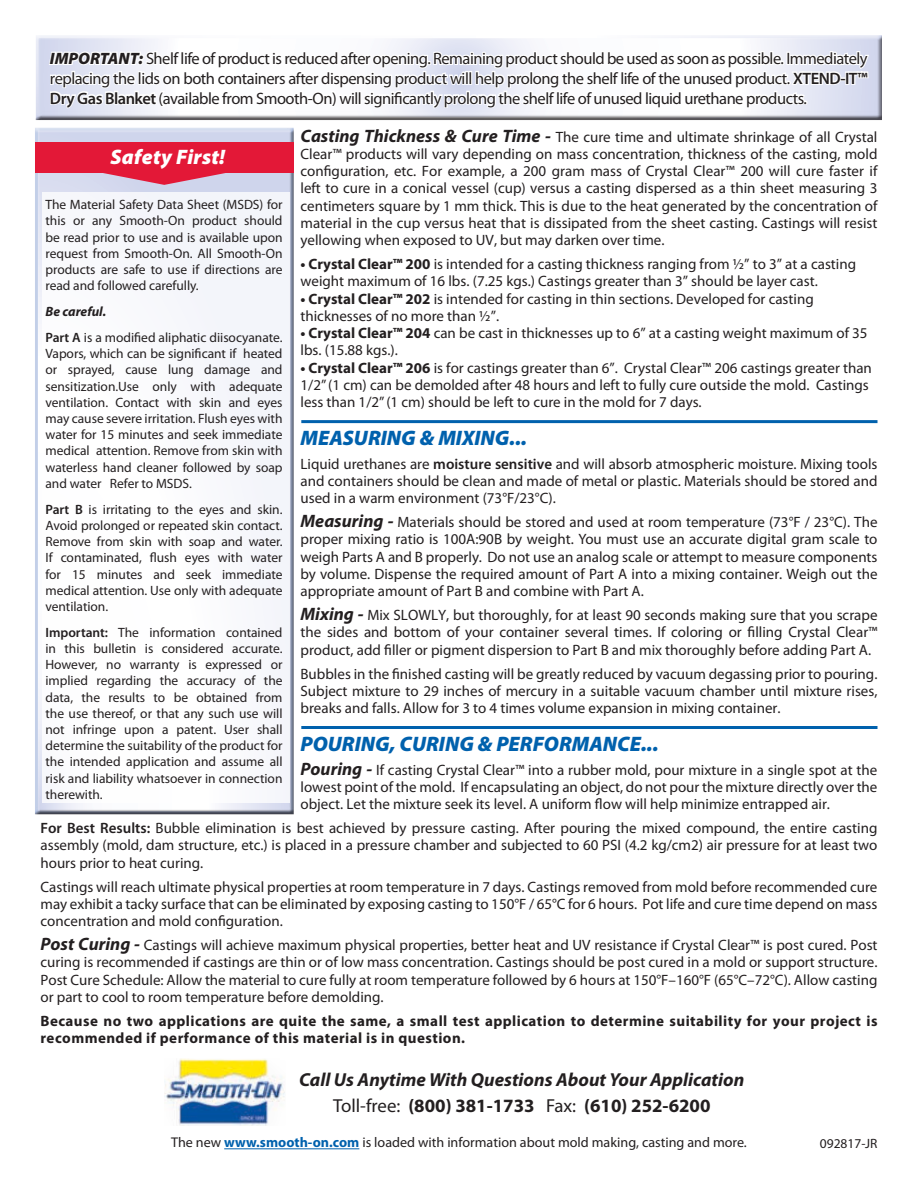
<style>
.page{position:relative;width:918px;height:1188px;background:#fff}
.page>*{position:absolute;margin:0;border:0;box-sizing:border-box;transform-origin:0 0}
.t1{font:italic 900 21px "Myriad Pro";color:#0061ad}
.t2{font:italic 900 21px "Myriad Pro";letter-spacing:.01em;color:#fff}
.t3{font:italic 700 18.9px/26px "Myriad Pro";color:#231f20;text-align:center}
.t4{font:16.5px/19.8px "Myriad Pro";letter-spacing:-.03em;color:#231f20;text-align:justify}
.t5{font:15px/17.2px "Myriad Pro";color:#231f20;text-align:justify}
.t6{font:700 15px/17.2px "Myriad Pro";letter-spacing:.03em;color:#231f20}
.t7{font:14.1px "Myriad Pro";color:#231f20}
.t8{font:13.5px/16.2px "Myriad Pro";letter-spacing:-.005em;color:#231f20;text-align:justify}
.s1{font-weight:900;font-style:italic}
.s2{font-weight:600}
.s3{font-weight:700;font-style:italic;font-size:18px}
.s4{font-weight:700}
.s5{font-weight:700;font-style:italic}
.s6{font-weight:400;font-style:normal}
.s7{font-style:normal}
.s8{font-weight:700;color:#0061ad}
</style>
<div class="page">
<img style="left:165px;top:1059px;width:120px;height:67px">
<hr style="left:224px;top:1148px;width:135px;height:1px;background:#0061ad">
<div style="left:31px;top:127px;width:265px;height:689px;background:#231f20;opacity:.75"></div>
<div style="left:42px;top:193px;width:247px;height:610px;background:#fff"></div>
<div style="left:35px;top:142px;width:259px;height:30px;background:#e31837"></div>
<div style="left:35px;top:34px;width:847px;height:86px;background:#231f20;opacity:.75"></div>
<svg style="left:47px;top:34px;width:824px;height:152px"></svg>
<hr style="left:301px;top:420px;width:577px;height:3px;background:#0061ad">
<hr style="left:301px;top:726px;width:577px;height:3px;background:#0061ad">
<p class="t4" style="left:50px;top:48px;width:819px"><span class="s1">IMPORTANT:</span> Shelf life of product is reduced after opening. Remaining product should be used as soon as possible. Immediately replacing the lids on both containers after dispensing product will help prolong the shelf life of the unused product. <span class="s2">XTEND-IT™ Dry Gas Blanket</span> (available from Smooth-On) will significantly prolong the shelf life of unused liquid urethane products.</p>
<p class="t5" style="left:301px;top:128px;width:578px"><span class="s3">Casting Thickness &amp; Cure Time -</span> The cure time and ultimate shrinkage of all Crystal Clear™ products will vary depending on mass concentration, thickness of the casting, mold configuration, etc. For example, a 200 gram mass of Crystal Clear™ 200 will cure faster if left to cure in a conical vessel (cup) versus a casting dispersed as a thin sheet measuring 3 centimeters square by 1 mm thick. This is due to the heat generated by the concentration of material in the cup versus heat that is dissipated from the sheet casting. Castings will resist yellowing when exposed to UV, but may darken over time.</p>
<p class="t5" style="left:301px;top:255px;width:557px"><span class="s4">• Crystal Clear™ 200</span> is intended for a casting thickness ranging from ½” to 3” at a casting weight maximum of 16 lbs. (7.25 kgs.) Castings greater than 3” should be layer cast.</p>
<p class="t5" style="left:301px;top:290px;width:515px"><span class="s4">• Crystal Clear™ 202</span> is intended for casting in thin sections. Developed for casting thicknesses of no more than ½”.</p>
<p class="t5" style="left:301px;top:324px;width:569px"><span class="s4">• Crystal Clear™ 204</span> can be cast in thicknesses up to 6” at a casting weight maximum of 35 lbs. (15.88 kgs.).</p>
<p class="t5" style="left:301px;top:359px;width:573px;text-align:left"><span class="s4">• Crystal Clear™ 206</span> is for castings greater than 6”. Crystal Clear™ 206 castings greater than<br>1/2” (1 cm) can be demolded after 48 hours and left to fully cure outside the mold. Castings less than 1/2” (1 cm) should be left to cure in the mold for 7 days.</p>
<h1 class="t1" style="left:301px;top:424px;width:228px">MEASURING &amp; MIXING...</h1>
<p class="t5" style="left:301px;top:455px;width:579px">Liquid urethanes are <span class="s2">moisture sensitive</span> and will absorb atmospheric moisture. Mixing tools and containers should be clean and made of metal or plastic. Materials should be stored and used in a warm environment (73°F/23°C).</p>
<p class="t5" style="left:301px;top:513px;width:579px"><span class="s3">Measuring -</span> Materials should be stored and used at room temperature (73°F / 23°C). The proper mixing ratio is 100A:90B by weight. You must use an accurate digital gram scale to weigh Parts A and B properly. Do not use an analog scale or attempt to measure components by volume. Dispense the required amount of Part A into a mixing container. Weigh out the appropriate amount of Part B and combine with Part A.</p>
<p class="t5" style="left:301px;top:606px;width:579px"><span class="s3">Mixing -</span> Mix SLOWLY, but thoroughly, for at least 90 seconds making sure that you scrape the sides and bottom of your container several times. If coloring or filling Crystal Clear™ product, add filler or pigment dispersion to Part B and mix thoroughly before adding Part A.</p>
<p class="t5" style="left:301px;top:665px;width:579px">Bubbles in the finished casting will be greatly reduced by vacuum degassing prior to pouring.<br>Subject mixture to 29 inches of mercury in a suitable vacuum chamber until mixture rises, breaks and falls. Allow for 3 to 4 times volume expansion in mixing container.</p>
<h1 class="t1" style="left:301px;top:730px;width:360px">POURING, CURING &amp; PERFORMANCE...</h1>
<p class="t5" style="left:301px;top:761px;width:578px"><span class="s3">Pouring -</span> If casting Crystal Clear™ into a rubber mold, pour mixture in a single spot at the lowest point of the mold. If encapsulating an object, do not pour the mixture directly over the object. Let the mixture seek its level. A uniform flow will help minimize entrapped air.</p>
<p class="t5" style="left:41px;top:819px;width:838px"><span class="s2">For Best Results:</span> Bubble elimination is best achieved by pressure casting. After pouring the mixed compound, the entire casting assembly (mold, dam structure, etc.) is placed in a pressure chamber and subjected to 60 PSI (4.2 kg/cm2) air pressure for at least two hours prior to heat curing.</p>
<p class="t5" style="left:41px;top:878px;width:838px">Castings will reach ultimate physical properties at room temperature in 7 days. Castings removed from mold before recommended cure may exhibit a tacky surface that can be eliminated by exposing casting to 150°F / 65°C for 6 hours. Pot life and cure time depend on mass concentration and mold configuration.</p>
<p class="t5" style="left:40px;top:936px;width:839px"><span class="s3">Post Curing -</span> Castings will achieve maximum physical properties, better heat and UV resistance if Crystal Clear™ is post cured. Post curing is recommended if castings are thin or of low mass concentration. Castings should be post cured in a mold or support structure.<br>Post Cure Schedule: Allow the material to cure fully at room temperature followed by 6 hours at 150°F–160°F (65°C–72°C). Allow casting or part to cool to room temperature before demolding.</p>
<p class="t6" style="left:41px;top:1012px;width:839px">Because no two applications are quite the same, a small test application to determine suitability for your project is recommended if performance of this material is in question.</p>
<h1 class="t2" style="left:110px;top:143px;width:116px">Safety First!</h1>
<p class="t8" style="left:45px;top:196px;width:239px">The Material Safety Data Sheet (MSDS) for this or any Smooth-On product should be read prior to use and is available upon request from Smooth-On. All Smooth-On products are safe to use if directions are read and followed carefully.</p>
<p class="t8" style="left:45px;top:298px;width:239px;line-height:26px"><span class="s5">Be careful.<br></span><span class="s2">Part A</span> is a modified aliphatic diisocyanate.</p>
<p class="t8" style="left:45px;top:345px;width:239px">Vapors, which can be significant if heated or sprayed, cause lung damage and sensitization.Use only with adequate ventilation. Contact with skin and eyes may cause severe irritation. Flush eyes with water for 15 minutes and seek immediate medical attention. Remove from skin with waterless hand cleaner followed by soap and water Refer to MSDS.</p>
<p class="t8" style="left:45px;top:501px;width:239px"><span class="s2">Part B</span> is irritating to the eyes and skin.<br>Avoid prolonged or repeated skin contact.<br>Remove from skin with soap and water.<br>If contaminated, flush eyes with water for 15 minutes and seek immediate medical attention. Use only with adequate ventilation.</p>
<p class="t8" style="left:45px;top:624px;width:239px"><span class="s2">Important:</span> The information contained in this bulletin is considered accurate.<br>However, no warranty is expressed or implied regarding the accuracy of the data, the results to be obtained from the use thereof, or that any such use will not infringe upon a patent. User shall determine the suitability of the product for the intended application and assume all risk and liability whatsoever in connection therewith.</p>
<p class="t3" style="left:299px;top:1066px;width:447px">Call Us Anytime With Questions About Your Application<br><span class="s6">Toll-free:</span> <span class="s7">(800) 381-1733</span> <span class="s6">Fax:</span> <span class="s7">(610) 252-6200</span></p>
<p class="t7" style="left:171px;top:1134px;width:577px">The new <span class="s8">www.smooth-on.com</span> is loaded with information about mold making, casting and more.</p>
<p class="t8" style="left:820px;top:1135px;width:59px">092817-JR</p>
</div>
